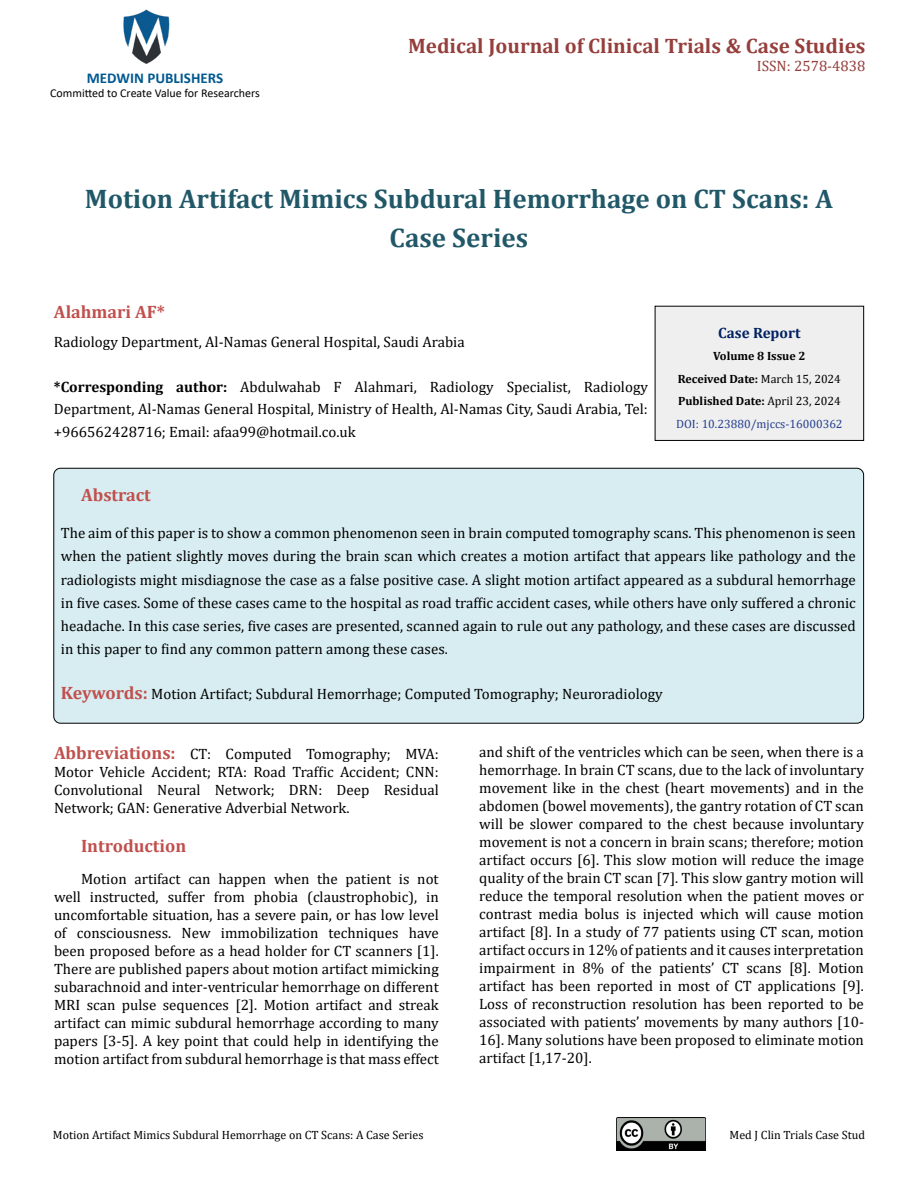
<style>
.page{position:relative;width:918px;height:1188px;background:#fff}
.page>*{position:absolute;margin:0;border:0;box-sizing:border-box;transform-origin:0 0}
.t1{font:700 27px/39px "Cambria";color:#215868;text-align:center}
.t2{font:700 21px "Cambria";color:#953f3c}
.t3{font:700 18px "Cambria";color:#c0504d}
.t4{font:15px/18px "Cambria";color:#000;text-align:justify}
.t5{font:700 15px "Calibri";color:#005991}
.t6{font:15px "Cambria";color:#953f3c}
.t7{font:700 15px "Cambria";color:#002060}
.t8{font:700 12px/22.5px "Cambria";color:#000;text-align:center}
.t9{font:12px "Cambria";color:#000}
.t10{font:12px "Calibri";color:#000}
.s1{font-weight:700}
.s2{font-weight:400}
.s3{font-weight:400;color:#25408f}
.s4{font-weight:700;font-size:18px;color:#c0504d}
</style>
<div class="page">
<img style="left:123px;top:9px;width:47px;height:55px">
<img style="left:616px;top:1117px;width:89px;height:34px">
<div style="left:655px;top:306px;width:209px;height:134px;background:#efefef"></div>
<div style="left:655px;top:306px;width:209px;height:135px;border:1px solid #000"></div>
<div style="left:54px;top:468px;width:810px;height:255px;background:#d8edf2;border-radius:7px"></div>
<div style="left:53px;top:468px;width:811px;height:256px;border:1px solid #000;border-radius:7px"></div>
<p class="t5" style="left:87px;top:67px;width:138px">MEDWIN PUBLISHERS</p>
<p class="t10" style="left:50px;top:85px;width:211px">Committed to Create Value for Researchers</p>
<h2 class="t2" style="left:408px;top:31px;width:459px">Medical Journal of Clinical Trials &amp; Case Studies</h2>
<p class="t6" style="left:757px;top:57px;width:110px">ISSN: 2578-4838</p>
<h1 class="t1" style="left:85px;top:179px;width:750px">Motion Artifact Mimics Subdural Hemorrhage on CT Scans: A<br>Case Series</h1>
<p class="t3" style="left:54px;top:299px;width:113px">Alahmari AF*</p>
<p class="t4" style="left:54px;top:333px;width:412px">Radiology Department, Al-Namas General Hospital, Saudi Arabia</p>
<p class="t4" style="left:54px;top:375px;width:596px;line-height:22.5px"><span class="s1">*Corresponding author:</span> Abdulwahab F Alahmari, Radiology Specialist, Radiology Department, Al-Namas General Hospital, Ministry of Health, Al-Namas City, Saudi Arabia, Tel: +966562428716; Email: afaa99@hotmail.co.uk</p>
<p class="t7" style="left:718px;top:322px;width:84px">Case Report</p>
<p class="t8" style="left:676px;top:344px;width:168px">Volume 8 Issue 2<br>Received Date: <span class="s2">March 15, 2024<br></span>Published Date: <span class="s2">April 23, 2024<br></span><span class="s3">DOI: 10.23880/mjccs-16000362</span></p>
<p class="t3" style="left:81px;top:482px;width:71px">Abstract</p>
<p class="t4" style="left:61px;top:521px;width:797px;line-height:23.2px">The aim of this paper is to show a common phenomenon seen in brain computed tomography scans. This phenomenon is seen when the patient slightly moves during the brain scan which creates a motion artifact that appears like pathology and the radiologists might misdiagnose the case as a false positive case. A slight motion artifact appeared as a subdural hemorrhage in five cases. Some of these cases came to the hospital as road traffic accident cases, while others have only suffered a chronic headache. In this case series, five cases are presented, scanned again to rule out any pathology, and these cases are discussed in this paper to find any common pattern among these cases.</p>
<p class="t4" style="left:61px;top:685px;width:603px"><span class="s4">Keywords:</span> Motion Artifact; Subdural Hemorrhage; Computed Tomography; Neuroradiology</p>
<p class="t4" style="left:54px;top:745px;width:386px"><span class="s4">Abbreviations:</span> CT: Computed Tomography; MVA:<br>Motor Vehicle Accident; RTA: Road Traffic Accident; CNN:<br>Convolutional Neural Network; DRN: Deep Residual Network; GAN: Generative Adverbial Network.</p>
<p class="t3" style="left:81px;top:833px;width:107px">Introduction</p>
<p class="t4" style="left:54px;top:870px;width:386px;text-indent:27px">Motion artifact can happen when the patient is not well instructed, suffer from phobia (claustrophobic), in uncomfortable situation, has a severe pain, or has low level of consciousness. New immobilization techniques have been proposed before as a head holder for CT scanners [1].<br>There are published papers about motion artifact mimicking subarachnoid and inter-ventricular hemorrhage on different MRI scan pulse sequences [2]. Motion artifact and streak artifact can mimic subdural hemorrhage according to many papers [3-5]. A key point that could help in identifying the motion artifact from subdural hemorrhage is that mass effect</p>
<p class="t4" style="left:479px;top:743px;width:386px">and shift of the ventricles which can be seen, when there is a hemorrhage. In brain CT scans, due to the lack of involuntary movement like in the chest (heart movements) and in the abdomen (bowel movements), the gantry rotation of CT scan will be slower compared to the chest because involuntary movement is not a concern in brain scans; therefore; motion artifact occurs [6]. This slow motion will reduce the image quality of the brain CT scan [7]. This slow gantry motion will reduce the temporal resolution when the patient moves or contrast media bolus is injected which will cause motion artifact [8]. In a study of 77 patients using CT scan, motion artifact occurs in 12% of patients and it causes interpretation impairment in 8% of the patients’ CT scans [8]. Motion artifact has been reported in most of CT applications [9].<br>Loss of reconstruction resolution has been reported to be associated with patients’ movements by many authors [10- 16]. Many solutions have been proposed to eliminate motion artifact [1,17-20].</p>
<p class="t9" style="left:53px;top:1128px;width:372px">Motion Artifact Mimics Subdural Hemorrhage on CT Scans: A Case Series</p>
<p class="t9" style="left:730px;top:1128px;width:137px">Med J Clin Trials Case Stud</p>
</div>
